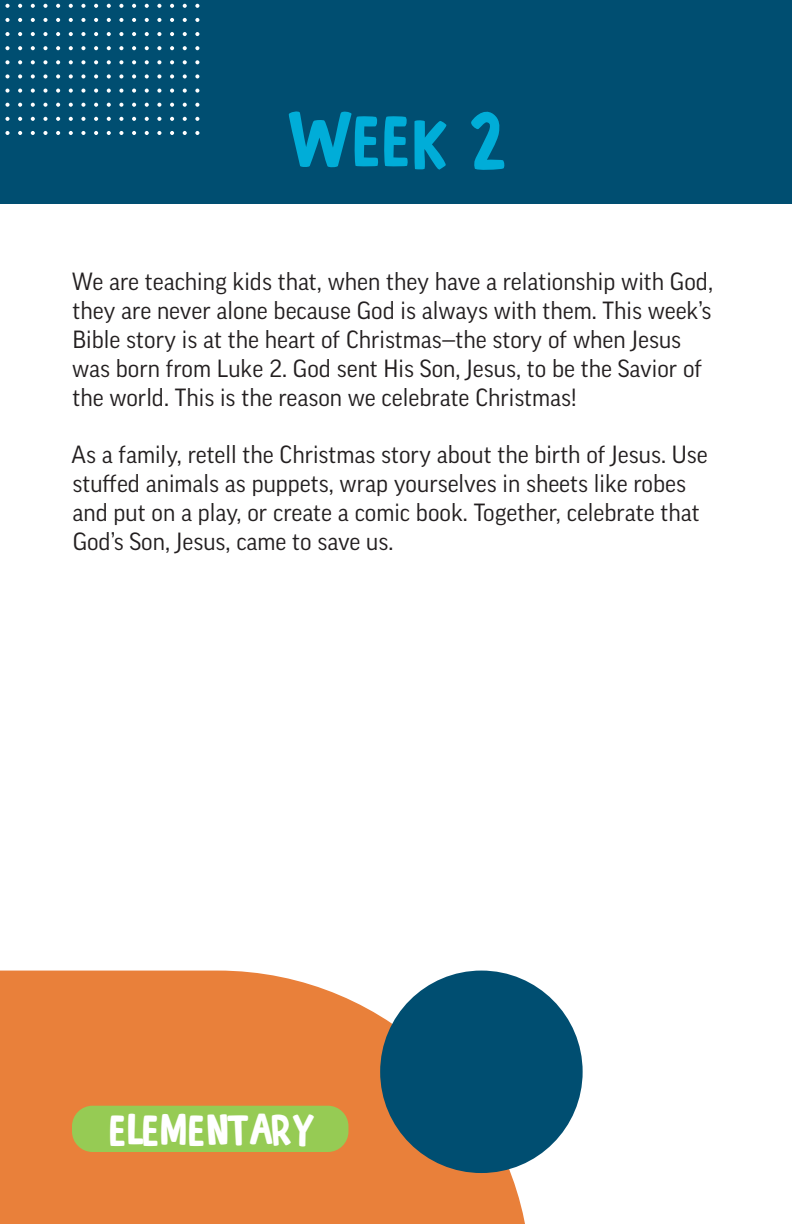
<style>
.page{position:relative;width:792px;height:1224px;background:#fff}
.page>*{position:absolute;margin:0;border:0;box-sizing:border-box;transform-origin:0 0}
.t1{font:76px "French Fries";color:#00add8}
.t2{font:41.2px "French Fries";color:#fff}
.t3{font:24px/28.8px "Good Pro";color:#231f20}
</style>
<div class="page">
<div style="left:0;top:971px;width:531px;height:253px;background:#e9803a"></div>
<div style="left:0;top:0;width:792px;height:203px;background:#004e71"></div>
<svg style="left:195px;top:4px;width:4px;height:4px"></svg>
<svg style="left:195px;top:18px;width:4px;height:4px"></svg>
<svg style="left:195px;top:32px;width:4px;height:4px"></svg>
<svg style="left:195px;top:46px;width:4px;height:4px"></svg>
<svg style="left:195px;top:60px;width:4px;height:4px"></svg>
<svg style="left:195px;top:74px;width:4px;height:4px"></svg>
<svg style="left:195px;top:89px;width:4px;height:4px"></svg>
<svg style="left:195px;top:103px;width:4px;height:4px"></svg>
<svg style="left:195px;top:117px;width:4px;height:4px"></svg>
<svg style="left:195px;top:131px;width:4px;height:4px"></svg>
<svg style="left:183px;top:4px;width:4px;height:4px"></svg>
<svg style="left:183px;top:18px;width:4px;height:4px"></svg>
<svg style="left:183px;top:32px;width:4px;height:4px"></svg>
<svg style="left:183px;top:46px;width:4px;height:4px"></svg>
<svg style="left:183px;top:60px;width:4px;height:4px"></svg>
<svg style="left:183px;top:74px;width:4px;height:4px"></svg>
<svg style="left:183px;top:89px;width:4px;height:4px"></svg>
<svg style="left:183px;top:103px;width:4px;height:4px"></svg>
<svg style="left:183px;top:117px;width:4px;height:4px"></svg>
<svg style="left:183px;top:131px;width:4px;height:4px"></svg>
<svg style="left:170px;top:4px;width:4px;height:4px"></svg>
<svg style="left:170px;top:18px;width:4px;height:4px"></svg>
<svg style="left:170px;top:32px;width:4px;height:4px"></svg>
<svg style="left:170px;top:46px;width:4px;height:4px"></svg>
<svg style="left:170px;top:60px;width:4px;height:4px"></svg>
<svg style="left:170px;top:74px;width:4px;height:4px"></svg>
<svg style="left:170px;top:89px;width:4px;height:4px"></svg>
<svg style="left:170px;top:103px;width:4px;height:4px"></svg>
<svg style="left:170px;top:117px;width:4px;height:4px"></svg>
<svg style="left:170px;top:131px;width:4px;height:4px"></svg>
<svg style="left:157px;top:4px;width:4px;height:4px"></svg>
<svg style="left:157px;top:18px;width:4px;height:4px"></svg>
<svg style="left:157px;top:32px;width:4px;height:4px"></svg>
<svg style="left:157px;top:46px;width:4px;height:4px"></svg>
<svg style="left:157px;top:60px;width:4px;height:4px"></svg>
<svg style="left:157px;top:74px;width:4px;height:4px"></svg>
<svg style="left:157px;top:89px;width:4px;height:4px"></svg>
<svg style="left:157px;top:103px;width:4px;height:4px"></svg>
<svg style="left:157px;top:117px;width:4px;height:4px"></svg>
<svg style="left:157px;top:131px;width:4px;height:4px"></svg>
<svg style="left:145px;top:4px;width:4px;height:4px"></svg>
<svg style="left:145px;top:18px;width:4px;height:4px"></svg>
<svg style="left:145px;top:32px;width:4px;height:4px"></svg>
<svg style="left:145px;top:46px;width:4px;height:4px"></svg>
<svg style="left:145px;top:60px;width:4px;height:4px"></svg>
<svg style="left:145px;top:74px;width:4px;height:4px"></svg>
<svg style="left:145px;top:89px;width:4px;height:4px"></svg>
<svg style="left:145px;top:103px;width:4px;height:4px"></svg>
<svg style="left:145px;top:117px;width:4px;height:4px"></svg>
<svg style="left:145px;top:131px;width:4px;height:4px"></svg>
<svg style="left:132px;top:4px;width:4px;height:4px"></svg>
<svg style="left:132px;top:18px;width:4px;height:4px"></svg>
<svg style="left:132px;top:32px;width:4px;height:4px"></svg>
<svg style="left:132px;top:46px;width:4px;height:4px"></svg>
<svg style="left:132px;top:60px;width:4px;height:4px"></svg>
<svg style="left:132px;top:74px;width:4px;height:4px"></svg>
<svg style="left:132px;top:89px;width:4px;height:4px"></svg>
<svg style="left:132px;top:103px;width:4px;height:4px"></svg>
<svg style="left:132px;top:117px;width:4px;height:4px"></svg>
<svg style="left:132px;top:131px;width:4px;height:4px"></svg>
<svg style="left:119px;top:4px;width:4px;height:4px"></svg>
<svg style="left:119px;top:18px;width:4px;height:4px"></svg>
<svg style="left:119px;top:32px;width:4px;height:4px"></svg>
<svg style="left:119px;top:46px;width:4px;height:4px"></svg>
<svg style="left:119px;top:60px;width:4px;height:4px"></svg>
<svg style="left:119px;top:74px;width:4px;height:4px"></svg>
<svg style="left:119px;top:89px;width:4px;height:4px"></svg>
<svg style="left:119px;top:103px;width:4px;height:4px"></svg>
<svg style="left:119px;top:117px;width:4px;height:4px"></svg>
<svg style="left:119px;top:131px;width:4px;height:4px"></svg>
<svg style="left:107px;top:4px;width:4px;height:4px"></svg>
<svg style="left:107px;top:18px;width:4px;height:4px"></svg>
<svg style="left:107px;top:32px;width:4px;height:4px"></svg>
<svg style="left:107px;top:46px;width:4px;height:4px"></svg>
<svg style="left:107px;top:60px;width:4px;height:4px"></svg>
<svg style="left:107px;top:74px;width:4px;height:4px"></svg>
<svg style="left:107px;top:89px;width:4px;height:4px"></svg>
<svg style="left:107px;top:103px;width:4px;height:4px"></svg>
<svg style="left:107px;top:117px;width:4px;height:4px"></svg>
<svg style="left:107px;top:131px;width:4px;height:4px"></svg>
<svg style="left:94px;top:4px;width:4px;height:4px"></svg>
<svg style="left:94px;top:18px;width:4px;height:4px"></svg>
<svg style="left:94px;top:32px;width:4px;height:4px"></svg>
<svg style="left:94px;top:46px;width:4px;height:4px"></svg>
<svg style="left:94px;top:60px;width:4px;height:4px"></svg>
<svg style="left:94px;top:74px;width:4px;height:4px"></svg>
<svg style="left:94px;top:89px;width:4px;height:4px"></svg>
<svg style="left:94px;top:103px;width:4px;height:4px"></svg>
<svg style="left:94px;top:117px;width:4px;height:4px"></svg>
<svg style="left:94px;top:131px;width:4px;height:4px"></svg>
<svg style="left:81px;top:4px;width:4px;height:4px"></svg>
<svg style="left:81px;top:18px;width:4px;height:4px"></svg>
<svg style="left:81px;top:32px;width:4px;height:4px"></svg>
<svg style="left:81px;top:46px;width:4px;height:4px"></svg>
<svg style="left:81px;top:60px;width:4px;height:4px"></svg>
<svg style="left:81px;top:74px;width:4px;height:4px"></svg>
<svg style="left:81px;top:89px;width:4px;height:4px"></svg>
<svg style="left:81px;top:103px;width:4px;height:4px"></svg>
<svg style="left:81px;top:117px;width:4px;height:4px"></svg>
<svg style="left:81px;top:131px;width:4px;height:4px"></svg>
<svg style="left:69px;top:4px;width:4px;height:4px"></svg>
<svg style="left:69px;top:18px;width:4px;height:4px"></svg>
<svg style="left:69px;top:32px;width:4px;height:4px"></svg>
<svg style="left:69px;top:46px;width:4px;height:4px"></svg>
<svg style="left:69px;top:60px;width:4px;height:4px"></svg>
<svg style="left:69px;top:74px;width:4px;height:4px"></svg>
<svg style="left:69px;top:89px;width:4px;height:4px"></svg>
<svg style="left:69px;top:103px;width:4px;height:4px"></svg>
<svg style="left:69px;top:117px;width:4px;height:4px"></svg>
<svg style="left:69px;top:131px;width:4px;height:4px"></svg>
<svg style="left:56px;top:4px;width:4px;height:4px"></svg>
<svg style="left:56px;top:18px;width:4px;height:4px"></svg>
<svg style="left:56px;top:32px;width:4px;height:4px"></svg>
<svg style="left:56px;top:46px;width:4px;height:4px"></svg>
<svg style="left:56px;top:60px;width:4px;height:4px"></svg>
<svg style="left:56px;top:74px;width:4px;height:4px"></svg>
<svg style="left:56px;top:89px;width:4px;height:4px"></svg>
<svg style="left:56px;top:103px;width:4px;height:4px"></svg>
<svg style="left:56px;top:117px;width:4px;height:4px"></svg>
<svg style="left:56px;top:131px;width:4px;height:4px"></svg>
<svg style="left:43px;top:4px;width:5px;height:4px"></svg>
<svg style="left:43px;top:18px;width:5px;height:4px"></svg>
<svg style="left:43px;top:32px;width:5px;height:4px"></svg>
<svg style="left:43px;top:46px;width:5px;height:4px"></svg>
<svg style="left:43px;top:60px;width:5px;height:4px"></svg>
<svg style="left:43px;top:74px;width:5px;height:4px"></svg>
<svg style="left:43px;top:89px;width:5px;height:4px"></svg>
<svg style="left:43px;top:103px;width:5px;height:4px"></svg>
<svg style="left:43px;top:117px;width:5px;height:4px"></svg>
<svg style="left:43px;top:131px;width:5px;height:4px"></svg>
<svg style="left:31px;top:4px;width:4px;height:4px"></svg>
<svg style="left:31px;top:18px;width:4px;height:4px"></svg>
<svg style="left:31px;top:32px;width:4px;height:4px"></svg>
<svg style="left:31px;top:46px;width:4px;height:4px"></svg>
<svg style="left:31px;top:60px;width:4px;height:4px"></svg>
<svg style="left:31px;top:74px;width:4px;height:4px"></svg>
<svg style="left:31px;top:89px;width:4px;height:4px"></svg>
<svg style="left:31px;top:103px;width:4px;height:4px"></svg>
<svg style="left:31px;top:117px;width:4px;height:4px"></svg>
<svg style="left:31px;top:131px;width:4px;height:4px"></svg>
<svg style="left:18px;top:4px;width:4px;height:4px"></svg>
<svg style="left:18px;top:18px;width:4px;height:4px"></svg>
<svg style="left:18px;top:32px;width:4px;height:4px"></svg>
<svg style="left:18px;top:46px;width:4px;height:4px"></svg>
<svg style="left:18px;top:60px;width:4px;height:4px"></svg>
<svg style="left:18px;top:74px;width:4px;height:4px"></svg>
<svg style="left:18px;top:89px;width:4px;height:4px"></svg>
<svg style="left:18px;top:103px;width:4px;height:4px"></svg>
<svg style="left:18px;top:117px;width:4px;height:4px"></svg>
<svg style="left:18px;top:131px;width:4px;height:4px"></svg>
<svg style="left:5px;top:4px;width:5px;height:4px"></svg>
<svg style="left:5px;top:18px;width:5px;height:4px"></svg>
<svg style="left:5px;top:32px;width:5px;height:4px"></svg>
<svg style="left:5px;top:46px;width:5px;height:4px"></svg>
<svg style="left:5px;top:60px;width:5px;height:4px"></svg>
<svg style="left:5px;top:74px;width:5px;height:4px"></svg>
<svg style="left:5px;top:89px;width:5px;height:4px"></svg>
<svg style="left:5px;top:103px;width:5px;height:4px"></svg>
<svg style="left:5px;top:117px;width:5px;height:4px"></svg>
<svg style="left:5px;top:131px;width:5px;height:4px"></svg>
<div style="left:380px;top:971px;width:203px;height:202px;background:#004e71;border-radius:50%"></div>
<div style="left:72px;top:1106px;width:276px;height:46px;background:#96cb54;border-radius:21px"></div>
<p class="t1" style="left:285px;top:102px;width:223px">Week 2</p>
<p class="t3" style="left:71px;top:267px;width:643px">We are teaching kids that, when they have a relationship with God, they are never alone because God is always with them. This week’s Bible story is at the heart of Christmas—the story of when Jesus was born from Luke 2. God sent His Son, Jesus, to be the Savior of the world. This is the reason we celebrate Christmas!</p>
<p class="t3" style="left:72px;top:440px;width:638px">As a family, retell the Christmas story about the birth of Jesus. Use stuffed animals as puppets, wrap yourselves in sheets like robes and put on a play, or create a comic book. Together, celebrate that God’s Son, Jesus, came to save us.</p>
<h2 class="t2" style="left:109px;top:1109px;width:206px">ELEMENTARY</h2>
</div>
